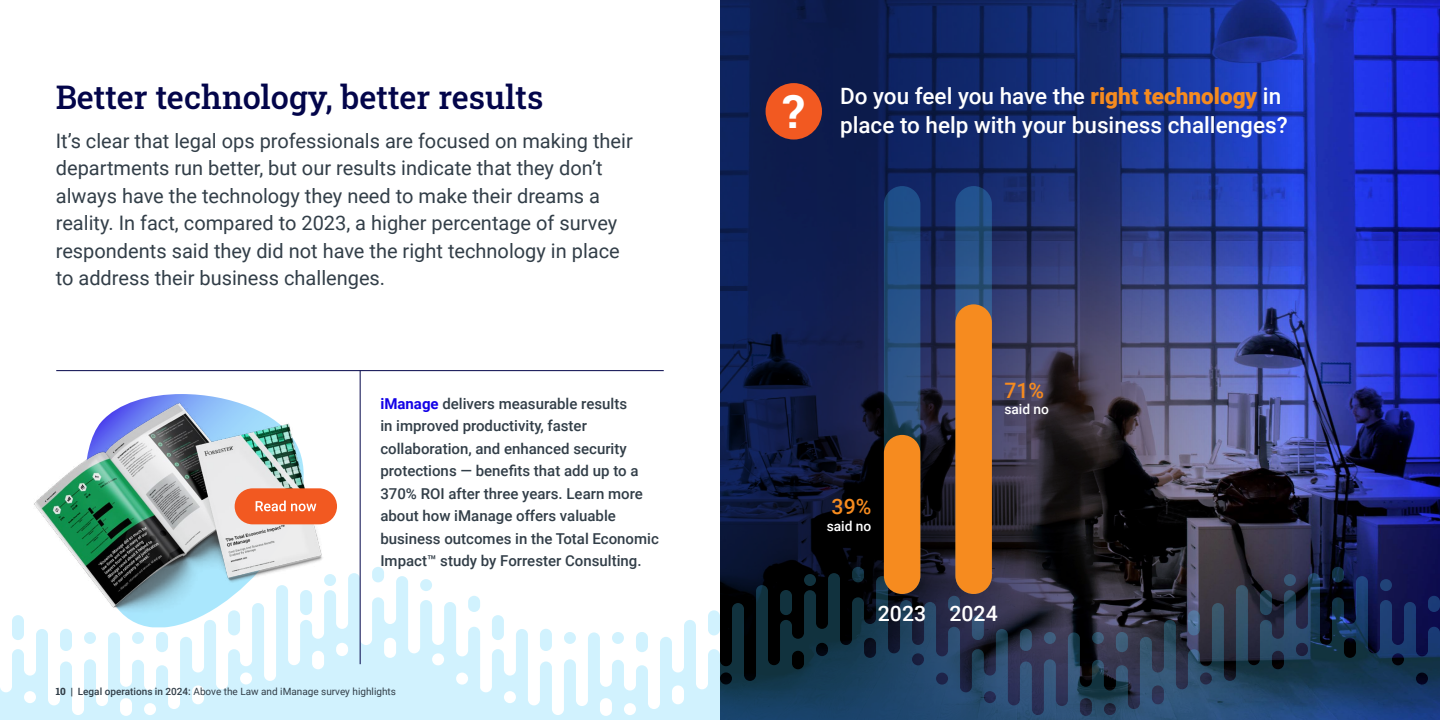
<style>
.page{position:relative;width:1440px;height:720px;background:#fff}
.page>*{position:absolute;margin:0;border:0;box-sizing:border-box;transform-origin:0 0}
.t1{font:500 32.5px "Roboto Slab";color:#03054a}
.t2{font:500 22.5px/28.8px "Roboto";color:#fff;text-align:right}
.t3{font:500 21.25px "Roboto";color:#fff}
.t4{font:500 21.25px "Roboto";color:#f68b1f}
.t5{font:20px/27.5px "Roboto";color:#323e48}
.t6{font:500 15px/22.5px "Roboto";color:#323e48}
.t7{font:500 13.75px "Roboto";color:#fff}
.t8{font:10px "Roboto";color:#323e48}
.s1{font-weight:700;color:#1302e7}
.s2{font-family:"Roboto Slab";font-weight:800}
.s3{font-weight:500}
.s4{font-weight:900;color:#f68b1f}
</style>
<div class="page">
<img style="left:1294px;top:0;width:146px;height:229px">
<svg style="left:720px;top:0;width:574px;height:229px;background:#142a73"></svg>
<img style="left:56px;top:229px;width:1384px;height:338px">
<svg style="left:0;top:567px;width:1440px;height:153px"></svg>
<div style="left:766px;top:83px;width:56px;height:57px;background:#f25921;border-radius:50%"></div>
<hr style="left:56px;top:370px;width:608px;height:1px;background:#03054a">
<hr style="left:360px;top:371px;width:1px;height:293px;background:#03054a">
<svg style="left:74px;top:394px;width:259px;height:234px"></svg>
<img style="left:85px;top:394px;width:220px;height:233px">
<img style="left:26px;top:398px;width:301px;height:218px">
<div style="left:235px;top:488px;width:102px;height:36px;background:#f25921;border-radius:18px"></div>
<svg style="left:256px;top:501px;width:60px;height:10px"></svg>
<svg style="left:884px;top:186px;width:36px;height:408px;background:#244e7e"></svg>
<div style="left:884px;top:435px;width:36px;height:159px;background:#f68b1f;border-radius:18px"></div>
<svg style="left:955px;top:186px;width:37px;height:408px;background:#275185"></svg>
<div style="left:955px;top:304px;width:37px;height:290px;background:#f68b1f;border-radius:18px"></div>
<h1 class="t1" style="left:56px;top:75px;width:489px">Better technology, better results</h1>
<p class="t5" style="left:56px;top:126px;width:579px">It’s clear that legal ops professionals are focused on making their departments run better, but our results indicate that they don’t always have the technology they need to make their dreams a reality. In fact, compared to 2023, a higher percentage of survey respondents said they did not have the right technology in place to address their business challenges.</p>
<p class="t6" style="left:380px;top:392px;width:280px"><span class="s1">iManage</span> delivers measurable results<br>in improved productivity, faster collaboration, and enhanced security protections — benefits that add up to a 370% ROI after three years. Learn more about how iManage offers valuable business outcomes in the Total Economic Impact™ study by Forrester Consulting.</p>
<p class="t8" style="left:56px;top:685px;width:342px"><span class="s2">10 |</span> <span class="s3">Legal operations in 2024:</span> Above the Law and iManage survey highlights</p>
<p class="t2" style="left:782px;top:81px;width:507px">Do you feel you have the <span class="s4">right technology</span> in<br><sup>?</sup> place to help with your business challenges?</p>
<p class="t4" style="left:832px;top:492px;width:41px">39%</p>
<p class="t7" style="left:827px;top:516px;width:46px">said no</p>
<p class="t4" style="left:1004px;top:375px;width:41px">71%</p>
<p class="t7" style="left:1004px;top:400px;width:46px">said no</p>
<p class="t3" style="left:878px;top:599px;width:121px">2023 2024</p>
</div>
